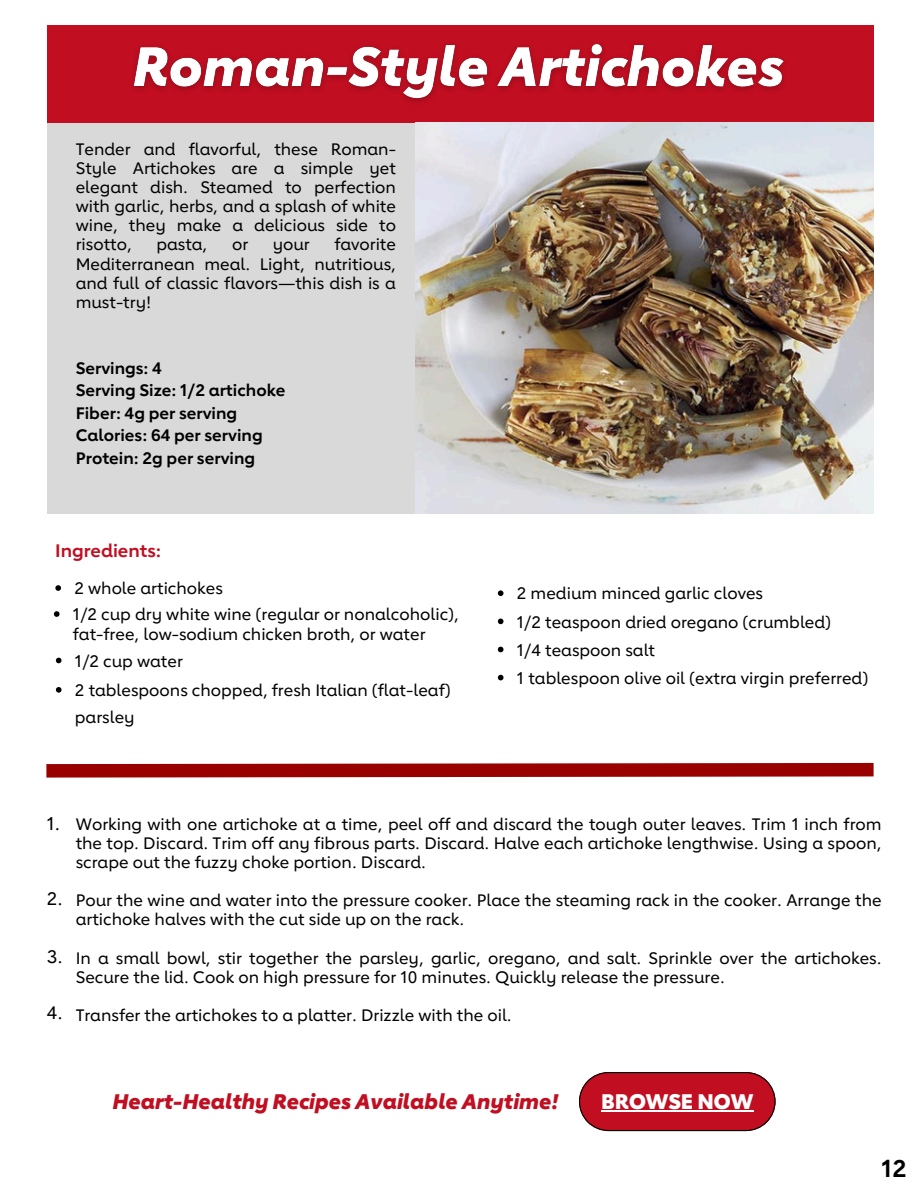
<style>
.page{position:relative;width:918px;height:1188px;background:#fff}
.page>*{position:absolute;margin:0;border:0;box-sizing:border-box;transform-origin:0 0}
.t1{font:700 24px "Lub Dub";color:#000}
.t2{font:italic 800 21px "Lub Dub";color:#c10e21}
.t3{font:800 21px "Lub Dub";color:#fff}
.t4{font:700 18px "Lub Dub";color:#c10e21}
.t5{font:500 18px "Lub Dub";color:#000}
.t6{font:500 16.5px/19.2px "Lub Dub";color:#000}
.t7{font:700 16.5px/22.5px "Lub Dub";color:#000}
</style>
<div class="page">
<div style="left:47px;top:26px;width:823px;height:488px;background:#d9d9d9"></div>
<div style="left:47px;top:25px;width:827px;height:97px;background:#c10e21"></div>
<svg style="left:579px;top:1072px;width:197px;height:59px;background:#bd2030"></svg>
<svg style="left:46px;top:762px;width:828px;height:16px;background:#a82828"></svg>
<img style="left:416px;top:122px;width:458px;height:392px">
<img style="left:133px;top:43px;width:651px;height:59px">
<hr style="left:601px;top:1111px;width:152px;height:1px;background:#fff">
<svg style="left:55px;top:585px;width:6px;height:6px"></svg>
<svg style="left:498px;top:590px;width:5px;height:6px"></svg>
<svg style="left:498px;top:619px;width:5px;height:5px"></svg>
<svg style="left:498px;top:647px;width:5px;height:5px"></svg>
<svg style="left:498px;top:675px;width:5px;height:5px"></svg>
<svg style="left:54px;top:611px;width:6px;height:6px"></svg>
<svg style="left:56px;top:658px;width:6px;height:5px"></svg>
<svg style="left:56px;top:687px;width:6px;height:6px"></svg>
<h4 class="t6" style="left:76px;top:139px;width:322px;text-align:justify">Tender and flavorful, these Roman-Style Artichokes are a simple yet elegant dish. Steamed to perfection with garlic, herbs, and a splash of white wine, they make a delicious side to risotto,</h4>
<h4 class="t6" style="left:76px;top:235px;width:322px;text-align:justify;text-indent:259px">favorite Mediterranean meal. Light, nutritious, and full of classic flavors—this dish is a must-try!</h4>
<h4 class="t6" style="left:156px;top:235px;width:53px">pasta,</h4>
<h4 class="t6" style="left:232px;top:235px;width:18px">or</h4>
<h4 class="t6" style="left:273px;top:235px;width:39px">your</h4>
<h4 class="t7" style="left:76px;top:356px;width:211px">Servings: 4<br>Serving Size: 1/2 artichoke<br>Fiber: 4g per serving<br>Calories: 64 per serving<br>Protein: 2g per serving</h4>
<p class="t4" style="left:55px;top:539px;width:108px">Ingredients:</p>
<p class="t6" style="left:74px;top:578px;width:150px">2 whole artichokes</p>
<p class="t6" style="left:517px;top:584px;width:248px">2 medium minced garlic cloves</p>
<p class="t6" style="left:517px;top:612px;width:316px">1/2 teaspoon dried oregano (crumbled)</p>
<p class="t6" style="left:517px;top:640px;width:140px">1/4 teaspoon salt</p>
<p class="t6" style="left:517px;top:668px;width:353px">1 tablespoon olive oil (extra virgin preferred)</p>
<h4 class="t6" style="left:73px;top:604px;width:388px;line-height:20.2px">1/2 cup dry white wine (regular or nonalcoholic), fat-free, low-sodium chicken broth, or water</h4>
<h4 class="t6" style="left:75px;top:651px;width:109px">1/2 cup water</h4>
<h4 class="t6" style="left:75px;top:676px;width:377px;line-height:27px">2 tablespoons chopped, fresh Italian (flat-leaf) parsley</h4>
<p class="t5" style="left:47px;top:811px;width:15px">1.</p>
<p class="t5" style="left:47px;top:887px;width:17px">2.</p>
<p class="t5" style="left:47px;top:944px;width:17px">3.</p>
<h3 class="t5" style="left:47px;top:1001px;width:17px">4.</h3>
<h4 class="t6" style="left:76px;top:814px;width:807px;text-align:justify">Working with one artichoke at a time, peel off and discard the tough outer leaves. Trim 1 inch from the top. Discard. Trim off any fibrous parts. Discard. Halve each artichoke lengthwise. Using a spoon, scrape out the fuzzy choke portion. Discard.</h4>
<h4 class="t6" style="left:76px;top:890px;width:807px">Pour the wine and water into the pressure cooker. Place the steaming rack in the cooker. Arrange the artichoke halves with the cut side up on the rack.</h4>
<h4 class="t6" style="left:76px;top:948px;width:807px">In a small bowl, stir together the parsley, garlic, oregano, and salt. Sprinkle over the artichokes.<br>Secure the lid. Cook on high pressure for 10 minutes. Quickly release the pressure.</h4>
<h4 class="t6" style="left:76px;top:1005px;width:438px">Transfer the artichokes to a platter. Drizzle with the oil.</h4>
<p class="t2" style="left:113px;top:1088px;width:448px">Heart-Healthy Recipes Available Anytime!</p>
<h4 class="t3" style="left:601px;top:1088px;width:154px">BROWSE NOW</h4>
<h4 class="t1" style="left:882px;top:1152px;width:26px">12</h4>
</div>
